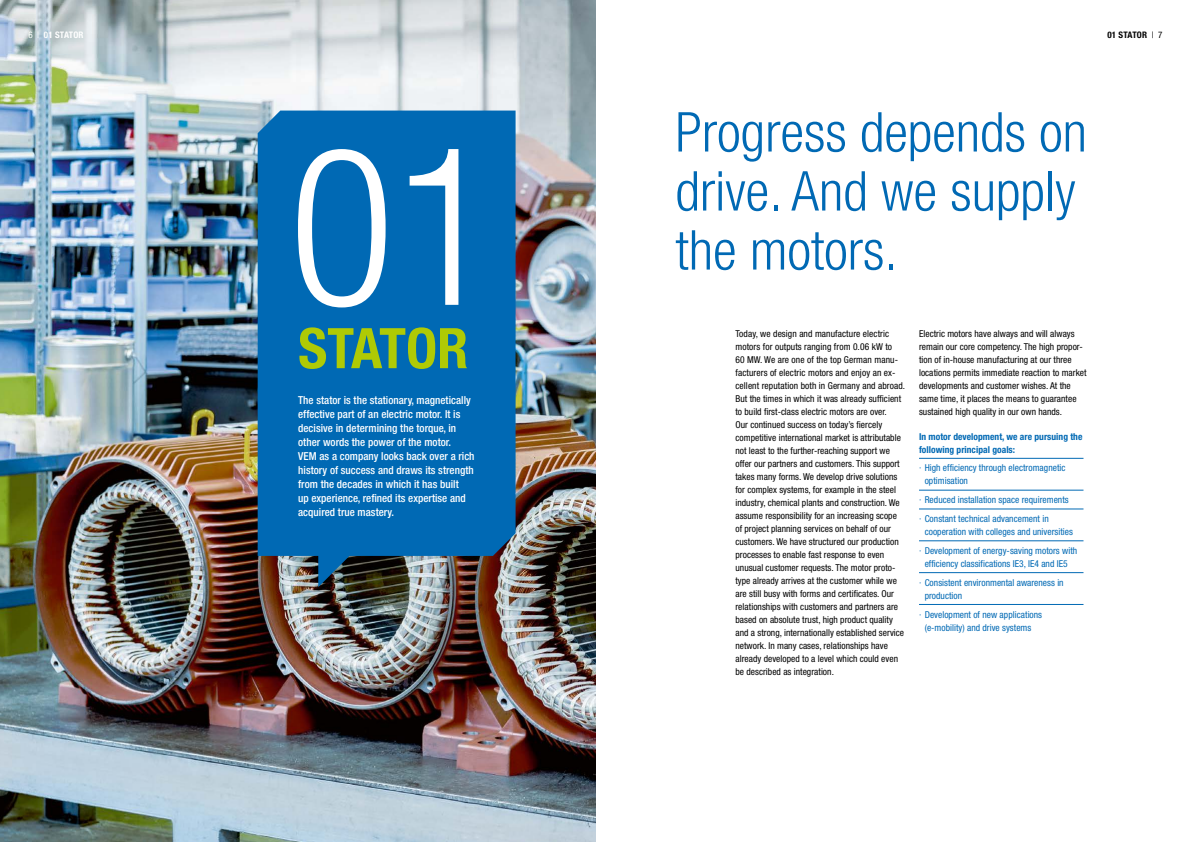
<style>
.page{position:relative;width:1191px;height:842px;background:#fff}
.page>*{position:absolute;margin:0;border:0;box-sizing:border-box;transform-origin:0 0}
.t1{font:300 condensed 220px "Helvetica Neue";color:#fff}
.t2{font:700 condensed 56px "Helvetica Neue";color:#afca05}
.t3{font:300 condensed 55px/59px "Helvetica Neue";color:#0069b4}
.t4{font:500 condensed 11px/14px "Helvetica Neue";letter-spacing:.005em;color:#fff}
.t5{font:condensed 9.5px/13px "Helvetica Neue";letter-spacing:.005em;color:#000}
.t6{font:condensed 9.5px/18.8px "Helvetica Neue";letter-spacing:.005em;color:#0069b4}
.t7{font:700 condensed 9.5px/13px "Helvetica Neue";letter-spacing:.005em;color:#0069b4}
.t8{font:700 condensed 9px "Helvetica Neue";letter-spacing:.02em;color:#fff}
.t9{font:700 condensed 9px "Helvetica Neue";letter-spacing:.02em;color:#000}
.s1{font-weight:400}
</style>
<div class="page">
<img style="left:0;top:0;width:595px;height:842px">
<hr style="left:919px;top:458px;width:164px;height:1px;background:#0069b4">
<hr style="left:919px;top:490px;width:164px;height:1px;background:#0069b4">
<hr style="left:919px;top:509px;width:164px;height:1px;background:#0069b4">
<hr style="left:919px;top:541px;width:164px;height:1px;background:#0069b4">
<hr style="left:919px;top:572px;width:164px;height:1px;background:#0069b4">
<hr style="left:919px;top:604px;width:164px;height:1px;background:#0069b4">
<div style="left:258px;top:111px;width:257px;height:445px;background:#0069b4"></div>
<svg style="left:318px;top:547px;width:40px;height:40px"></svg>
<p class="t8" style="left:28px;top:30px;width:57px"><span class="s1">6 |</span> 01 STATOR</p>
<p class="t9" style="left:1107px;top:30px;width:57px">01 STATOR <span class="s1">| 7</span></p>
<h1 class="t1" style="left:289px;top:101px;width:213px">01</h1>
<h2 class="t2" style="left:298px;top:314px;width:172px">STATOR</h2>
<p class="t4" style="left:298px;top:392px;width:178px">The stator is the stationary, magnetically effective part of an electric motor. It is decisive in determining the torque, in other words the power of the motor.<br>VEM as a company looks back over a rich history of success and draws its strength from the decades in which it has built<br>up experience, refined its expertise and acquired true mastery.</p>
<h3 class="t3" style="left:675px;top:102px;width:413px">Progress depends on drive. And we supply the motors.</h3>
<p class="t5" style="left:735px;top:327px;width:171px">Today, we design and manufacture electric motors for outputs ranging from 0.06 kW to<br>60 MW. We are one of the top German manu&shy;facturers of electric motors and enjoy an ex&shy;cellent reputation both in Germany and abroad.<br>But the times in which it was already sufficient to build first-class electric motors are over.<br>Our continued success on today’s fiercely competitive international market is attributable not least to the further-reaching support we offer our partners and customers. This support takes many forms. We develop drive solutions for complex systems, for example in the steel industry, chemical plants and construction. We assume responsibility for an increasing scope of project planning services on behalf of our customers. We have structured our production processes to enable fast response to even unusual customer requests. The motor proto&shy;type already arrives at the customer while we are still busy with forms and certificates. Our relationships with customers and partners are based on absolute trust, high product quality and a strong, internationally established service network. In many cases, relationships have already developed to a level which could even be described as integration.</p>
<p class="t5" style="left:919px;top:327px;width:169px">Electric motors have always and will always remain our core competency. The high propor&shy;tion of in-house manufacturing at our three locations permits immediate reaction to market developments and customer wishes. At the same time, it places the means to guarantee sustained high quality in our own hands.</p>
<p class="t7" style="left:919px;top:430px;width:165px">In motor development, we are pursuing the following principal goals:</p>
<p class="t6" style="left:924px;top:462px;width:142px;line-height:13px;text-indent:-6px">· High efficiency through electromagnetic optimisation</p>
<p class="t6" style="left:919px;top:490px;width:151px">· Reduced installation space requirements · Constant technical advancement in</p>
<p class="t6" style="left:919px;top:522px;width:160px;text-align:center">cooperation with colleges and universities<br>· Development of energy-saving motors with</p>
<p class="t6" style="left:919px;top:554px;width:150px;text-align:center">efficiency classifications IE3, IE4 and IE5<br>· Consistent environmental awareness in</p>
<p class="t6" style="left:919px;top:586px;width:125px;text-indent:6px">production<br>· Development of new applications</p>
<p class="t6" style="left:924px;top:618px;width:108px">(e-mobility) and drive systems</p>
</div>
